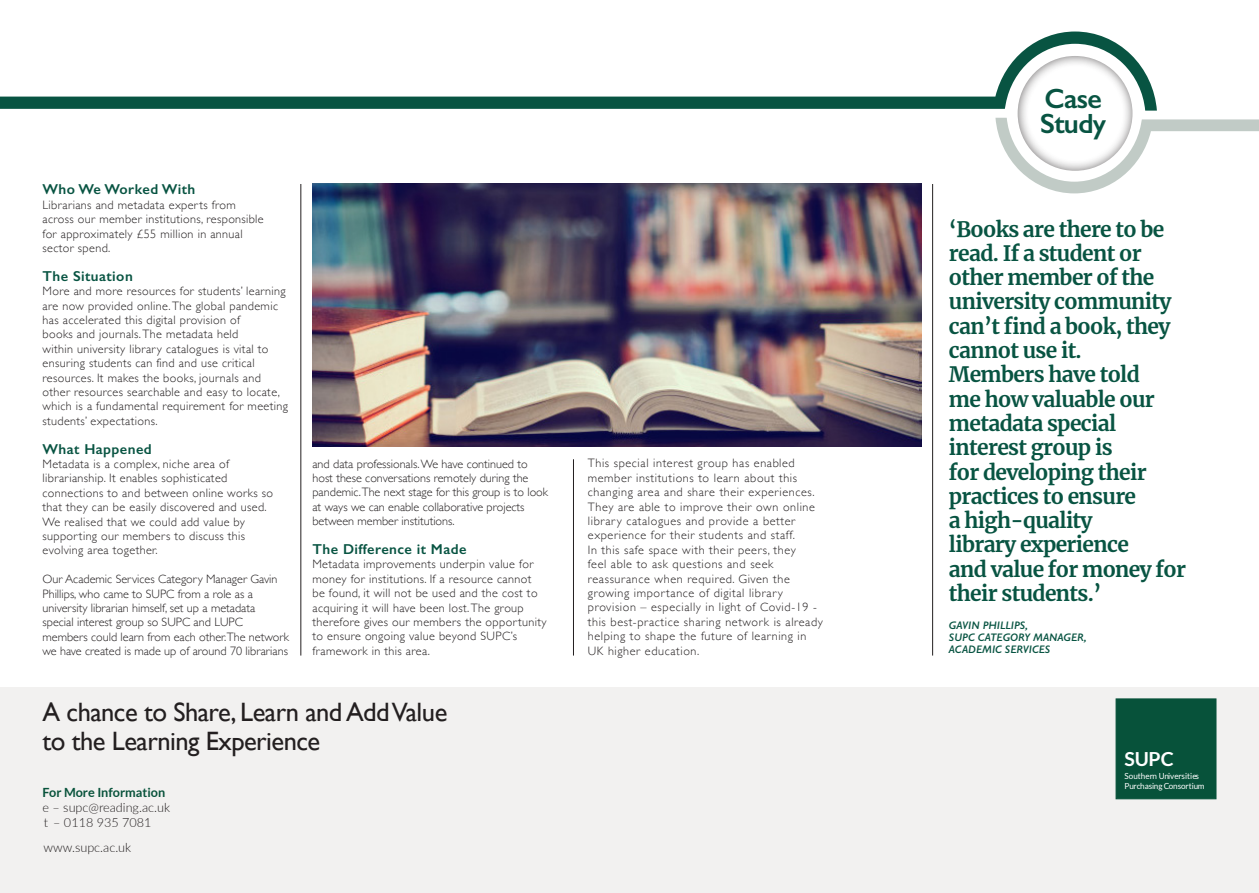
<style>
.page{position:relative;width:1259px;height:893px;background:#fff}
.page>*{position:absolute;margin:0;border:0;box-sizing:border-box;transform-origin:0 0}
.t1{font:600 27.9px/24.2px "Gill Sans";letter-spacing:-.025em;color:#085442}
.t2{font:26.55px/28.8px "Gill Sans";letter-spacing:-.02em;color:#231f20}
.t3{font:700 21px/24.3px "Merriweather";letter-spacing:-.03em;color:#085442}
.t4{font:700 19.35px "Lato";color:#fff}
.t5{font:600 14.4px "Gill Sans";letter-spacing:.03em;color:#085442}
.t6{font:300 12.6px "Lato";color:#231f20}
.t7{font:700 12.6px "Lato";color:#07523a}
.t8{font:300 12.15px/14.4px "Gill Sans";letter-spacing:.03em;color:#231f20}
.t9{font:300 12.15px/14.4px "Gill Sans";letter-spacing:.05em;color:#231f20}
.t10{font:300 12.15px/14.4px "Gill Sans";color:#231f20}
.t11{font:italic 600 10.95px/12.1px "Gill Sans";color:#085442}
.t12{font:8.4px/10.4px "Lato";color:#fff}
</style>
<div class="page">
<hr style="left:300px;top:184px;width:1px;height:471px;background:#231f20">
<div style="left:0;top:687px;width:1259px;height:206px;background:#f2f1f0"></div>
<div style="left:1017px;top:54px;width:117px;height:118px;background:#231f20;opacity:.75"></div>
<svg style="left:995px;top:118px;width:264px;height:75px"></svg>
<hr style="left:932px;top:184px;width:1px;height:471px;background:#231f20">
<img style="left:312px;top:184px;width:610px;height:262px">
<svg style="left:0;top:32px;width:1157px;height:79px"></svg>
<div style="left:1115px;top:698px;width:101px;height:101px;background:#07523a;border:1px solid #07523a"></div>
<hr style="left:573px;top:459px;width:1px;height:196px;background:#231f20">
<p class="t5" style="left:43px;top:181px;width:154px">Who We Worked With</p>
<p class="t8" style="left:43px;top:197px;width:223px">Librarians and metadata experts from across our member institutions, responsible for approximately £55 million in annual sector spend.</p>
<p class="t5" style="left:43px;top:267px;width:92px">The Situation</p>
<p class="t8" style="left:43px;top:283px;width:247px">More and more resources for students’ learning are now provided online. The global pandemic has accelerated this digital provision of<br>books and journals. The metadata held<br>within university library catalogues is vital to ensuring students can find and use critical resources. It makes the books, journals and other resources searchable and easy to locate, which is a fundamental requirement for meeting students’ expectations.</p>
<p class="t5" style="left:43px;top:440px;width:111px">What Happened</p>
<p class="t8" style="left:43px;top:456px;width:232px">Metadata is a complex, niche area of librarianship. It enables sophisticated connections to and between online works so that they can be easily discovered and used.<br>We realised that we could add value by supporting our members to discuss this evolving area together.</p>
<p class="t10" style="left:43px;top:571px;width:248px">Our Academic Services Category Manager Gavin Phillips, who came to SUPC from a role as a university librarian himself, set up a metadata special interest group so SUPC and LUPC members could learn from each other.The network we have created is made up of around 70 librarians</p>
<p class="t10" style="left:312px;top:456px;width:237px">and data professionals. We have continued to host these conversations remotely during the pandemic.The next stage for this group is to look at ways we can enable collaborative projects between member institutions.</p>
<p class="t5" style="left:312px;top:540px;width:156px">The Difference it Made</p>
<p class="t8" style="left:312px;top:557px;width:235px">Metadata improvements underpin value for money for institutions. If a resource cannot be found, it will not be used and the cost to acquiring it will have been lost. The group therefore gives our members the opportunity to ensure ongoing value beyond SUPC’s framework in this area.</p>
<p class="t2" style="left:43px;top:697px;width:406px">A chance to Share, Learn and Add Value to the Learning Experience</p>
<p class="t7" style="left:43px;top:785px;width:124px">For More Information</p>
<p class="t6" style="left:43px;top:799px;width:129px">e – supc@reading.ac.uk</p>
<p class="t6" style="left:44px;top:814px;width:109px">t – 0118 935 7081</p>
<p class="t6" style="left:43px;top:838px;width:89px">www.supc.ac.uk</p>
<p class="t9" style="left:588px;top:456px;width:237px">This special interest group has enabled member institutions to learn about this changing area and share their experiences.<br>They are able to improve their own online library catalogues and provide a better experience for their students and staff.<br>In this safe space with their peers, they<br>feel able to ask questions and seek reassurance when required. Given the growing importance of digital library provision – especially in light of Covid-19 - this best-practice sharing network is already helping to shape the future of learning in UK higher education.</p>
<p class="t1" style="left:1040px;top:87px;width:68px">Case<br>Study</p>
<p class="t3" style="left:949px;top:216px;width:239px">‘Books are there to be read. If a student or other member of the university community can’t find a book, they cannot use it.<br>Members have told<br>me how valuable our metadata special interest group is<br>for developing their practices to ensure<br>a high-quality<br>library experience<br>and value for money for their students.’</p>
<p class="t11" style="left:949px;top:619px;width:139px">GAVIN PHILLIPS,<br>SUPC CATEGORY MANAGER,<br>ACADEMIC SERVICES</p>
<h3 class="t4" style="left:1124px;top:748px;width:51px">SUPC</h3>
<p class="t12" style="left:1124px;top:770px;width:82px">Southern Universities<br>Purchasing Consortium</p>
</div>
